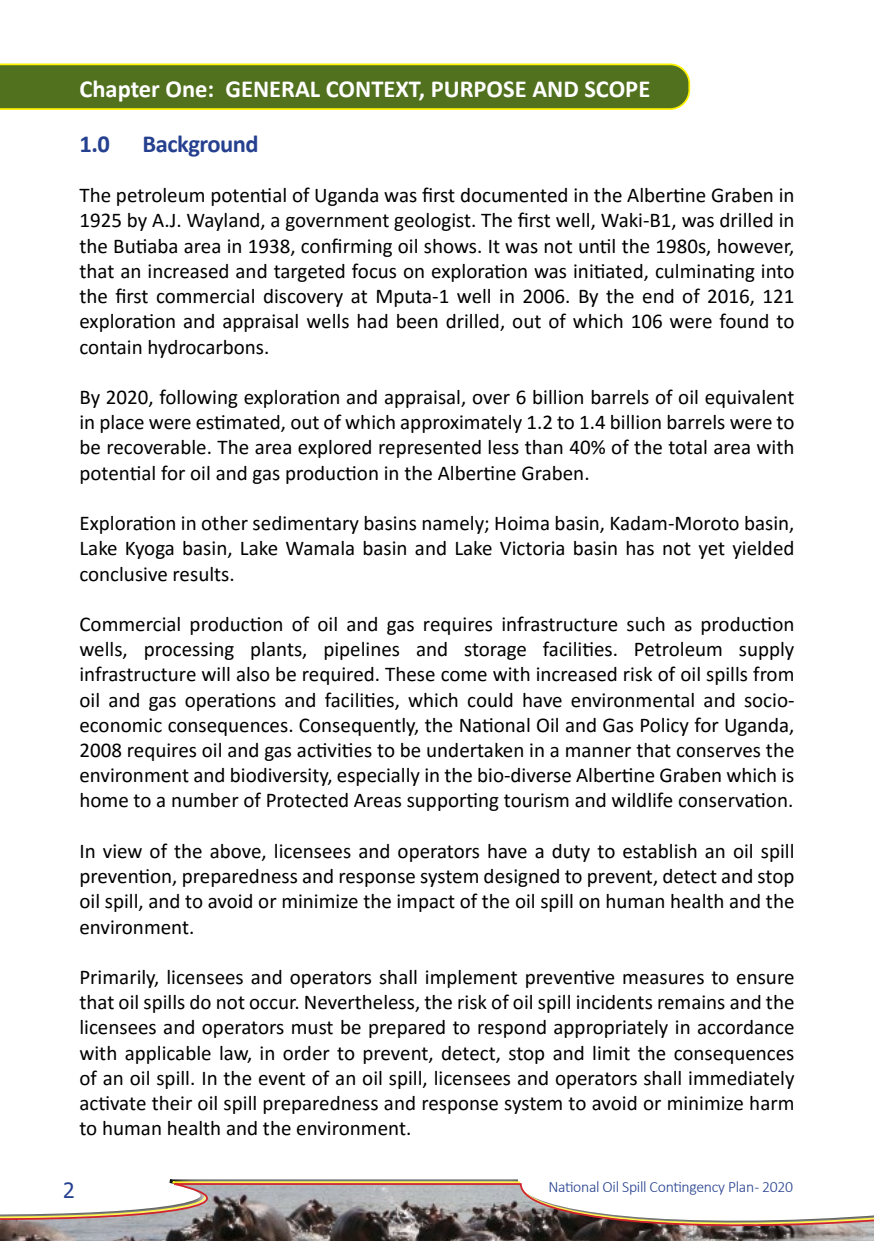
<style>
.page{position:relative;width:874px;height:1241px;background:#fff}
.page>*{position:absolute;margin:0;border:0;box-sizing:border-box;transform-origin:0 0}
.t1{font:700 24.5px "Calibri";color:#fff}
.t2{font:700 24.5px "Calibri";letter-spacing:-.02em;color:#25408f}
.t3{font:21px/25.2px "Calibri";color:#000;text-align:justify}
.t4{font:21px "Tahoma";color:#25408f}
.t5{font:300 15.75px "Calibri";letter-spacing:-.02em;color:#25408f}
</style>
<div class="page">
<svg style="left:0;top:1181px;width:873px;height:59px"></svg>
<svg style="left:0;top:63px;width:689px;height:47px;background:#607d20"></svg>
<p class="t1" style="left:79px;top:72px;width:572px">Chapter One: GENERAL CONTEXT, PURPOSE AND SCOPE</p>
<p class="t2" style="left:79px;top:126px;width:32px">1.0</p>
<p class="t2" style="left:142px;top:126px;width:118px">Background</p>
<p class="t3" style="left:79px;top:182px;width:716px">The petroleum potential of Uganda was first documented in the Albertine Graben in 1925 by A.J. Wayland, a government geologist. The first well, Waki-B1, was drilled in the Butiaba area in 1938, confirming oil shows. It was not until the 1980s, however, that an increased and targeted focus on exploration was initiated, culminating into the first commercial discovery at Mputa-1 well in 2006. By the end of 2016, 121 exploration and appraisal wells had been drilled, out of which 106 were found to contain hydrocarbons.</p>
<p class="t3" style="left:79px;top:384px;width:716px">By 2020, following exploration and appraisal, over 6 billion barrels of oil equivalent in place were estimated, out of which approximately 1.2 to 1.4 billion barrels were to be recoverable. The area explored represented less than 40% of the total area with potential for oil and gas production in the Albertine Graben.</p>
<p class="t3" style="left:79px;top:510px;width:716px">Exploration in other sedimentary basins namely; Hoima basin, Kadam-Moroto basin, Lake Kyoga basin, Lake Wamala basin and Lake Victoria basin has not yet yielded conclusive results.</p>
<p class="t3" style="left:79px;top:610px;width:716px">Commercial production of oil and gas requires infrastructure such as production wells, processing plants, pipelines and storage facilities. Petroleum supply infrastructure will also be required. These come with increased risk of oil spills from oil and gas operations and facilities, which could have environmental and socio&shy;economic consequences. Consequently, the National Oil and Gas Policy for Uganda, 2008 requires oil and gas activities to be undertaken in a manner that conserves the environment and biodiversity, especially in the bio-diverse Albertine Graben which is home to a number of Protected Areas supporting tourism and wildlife conservation.</p>
<p class="t3" style="left:79px;top:837px;width:716px">In view of the above, licensees and operators have a duty to establish an oil spill prevention, preparedness and response system designed to prevent, detect and stop oil spill, and to avoid or minimize the impact of the oil spill on human health and the environment.</p>
<p class="t3" style="left:79px;top:963px;width:716px">Primarily, licensees and operators shall implement preventive measures to ensure that oil spills do not occur. Nevertheless, the risk of oil spill incidents remains and the licensees and operators must be prepared to respond appropriately in accordance with applicable law, in order to prevent, detect, stop and limit the consequences of an oil spill. In the event of an oil spill, licensees and operators shall immediately activate their oil spill preparedness and response system to avoid or minimize harm to human health and the environment.</p>
<p class="t4" style="left:63px;top:1175px;width:13px">2</p>
<p class="t5" style="left:548px;top:1176px;width:246px">National Oil Spill Contingency Plan - 2020</p>
</div>
